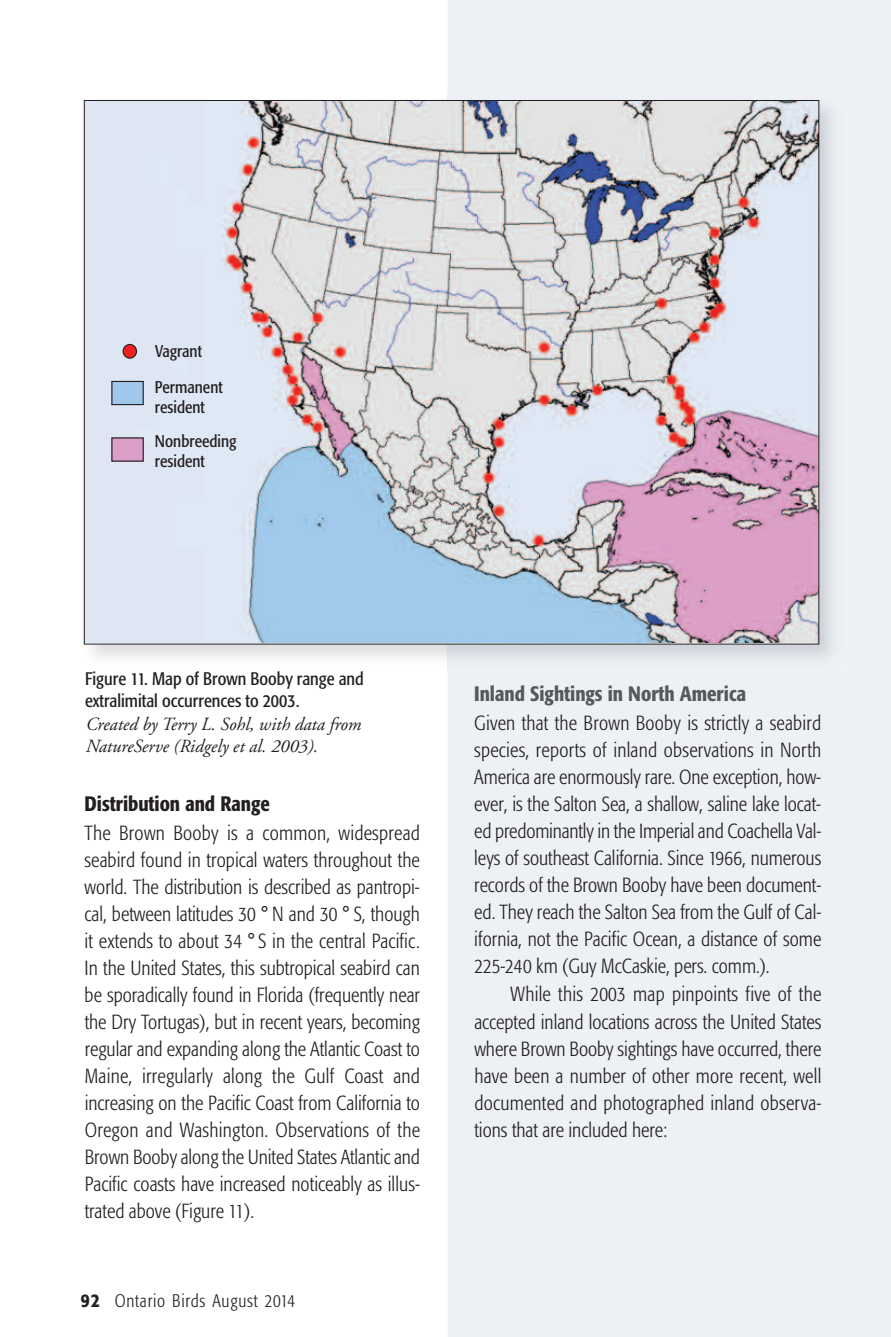
<style>
.page{position:relative;width:891px;height:1337px;background:#fff}
.page>*{position:absolute;margin:0;border:0;box-sizing:border-box;transform-origin:0 0}
.t1{font:500 condensed 20.7px "Formata";color:#57585a}
.t2{font:500 condensed 20.7px "Formata";color:#231f20}
.t3{font:300 condensed 20.25px/27px "Formata";letter-spacing:.005em;color:#231f20;text-align:justify}
.t4{font:italic 18.45px/22.5px "Adobe Garamond";color:#231f20}
.t5{font:condensed 18px/22.5px "Formata";color:#231f20}
.t6{font:300 condensed 18px "Formata";letter-spacing:.045em;color:#231f20}
.t7{font:condensed 16.88px/36px "Formata";color:#231f20}
.s1{font-weight:500;font-size:19.12px}
</style>
<div class="page">
<div style="left:448px;top:0;width:443px;height:1336px;background:#edf0f5"></div>
<img style="left:83px;top:90px;width:765px;height:583px">
<img style="left:86px;top:102px;width:731px;height:540px">
<img style="left:113px;top:383px;width:29px;height:20px">
<div style="left:111px;top:381px;width:33px;height:24px;border:1px solid #231f20"></div>
<img style="left:113px;top:439px;width:29px;height:20px">
<img style="left:123px;top:345px;width:14px;height:13px;border-radius:50%">
<div style="left:123px;top:344px;width:14px;height:15px;border:2px solid #231f20;border-radius:50%"></div>
<p class="t7" style="left:155px;top:334px;width:69px">Vagrant<br>Permanent</p>
<p class="t7" style="left:155px;top:392px;width:83px;line-height:33.8px">resident<br>Nonbreeding</p>
<p class="t7" style="left:155px;top:444px;width:51px">resident</p>
<p class="t5" style="left:85px;top:668px;width:280px">Figure 11. Map of Brown Booby range and extralimital occurrences to 2003.</p>
<p class="t4" style="left:85px;top:714px;width:277px">Created by Terry L. Sohl, with data from<br>NatureServe (Ridgely et al. 2003).</p>
<p class="t2" style="left:85px;top:795px;width:187px">Distribution and Range</p>
<p class="t3" style="left:85px;top:821px;width:337px">The Brown Booby is a common, widespread seabird found in tropical waters throughout the world. The distribution is described as pantropi&shy;cal, between latitudes 30 ° N and 30 ° S, though it extends to about 34 ° S in the central Pacific.<br>In the United States, this subtropical seabird can be sporadically found in Florida (frequently near the Dry Tortugas), but in recent years, becoming regular and expanding along the Atlantic Coast to Maine, irregularly along the Gulf Coast and increasing on the Pacific Coast from California to Oregon and Washington. Observations of the Brown Booby along the United States Atlantic and Pacific coasts have increased noticeably as illus&shy;trated above (Figure 11).</p>
<p class="t6" style="left:81px;top:1293px;width:216px"><span class="s1">92</span> Ontario Birds August 2014</p>
<p class="t1" style="left:474px;top:685px;width:274px">Inland Sightings in North America</p>
<p class="t3" style="left:474px;top:711px;width:349px">Given that the Brown Booby is strictly a seabird species, reports of inland observations in North America are enormously rare. One exception, how&shy;ever, is the Salton Sea, a shallow, saline lake locat&shy;ed predominantly in the Imperial and Coachella Val&shy;leys of southeast California. Since 1966, numerous records of the Brown Booby have been document&shy;ed. They reach the Salton Sea from the Gulf of Cal&shy;ifornia, not the Pacific Ocean, a distance of some 225-240 km (Guy McCaskie, pers. comm.).</p>
<p class="t3" style="left:474px;top:982px;width:349px;text-indent:36px">While this 2003 map pinpoints five of the accepted inland locations across the United States where Brown Booby sightings have occurred, there have been a number of other more recent, well documented and photographed inland observa&shy;tions that are included here:</p>
</div>
